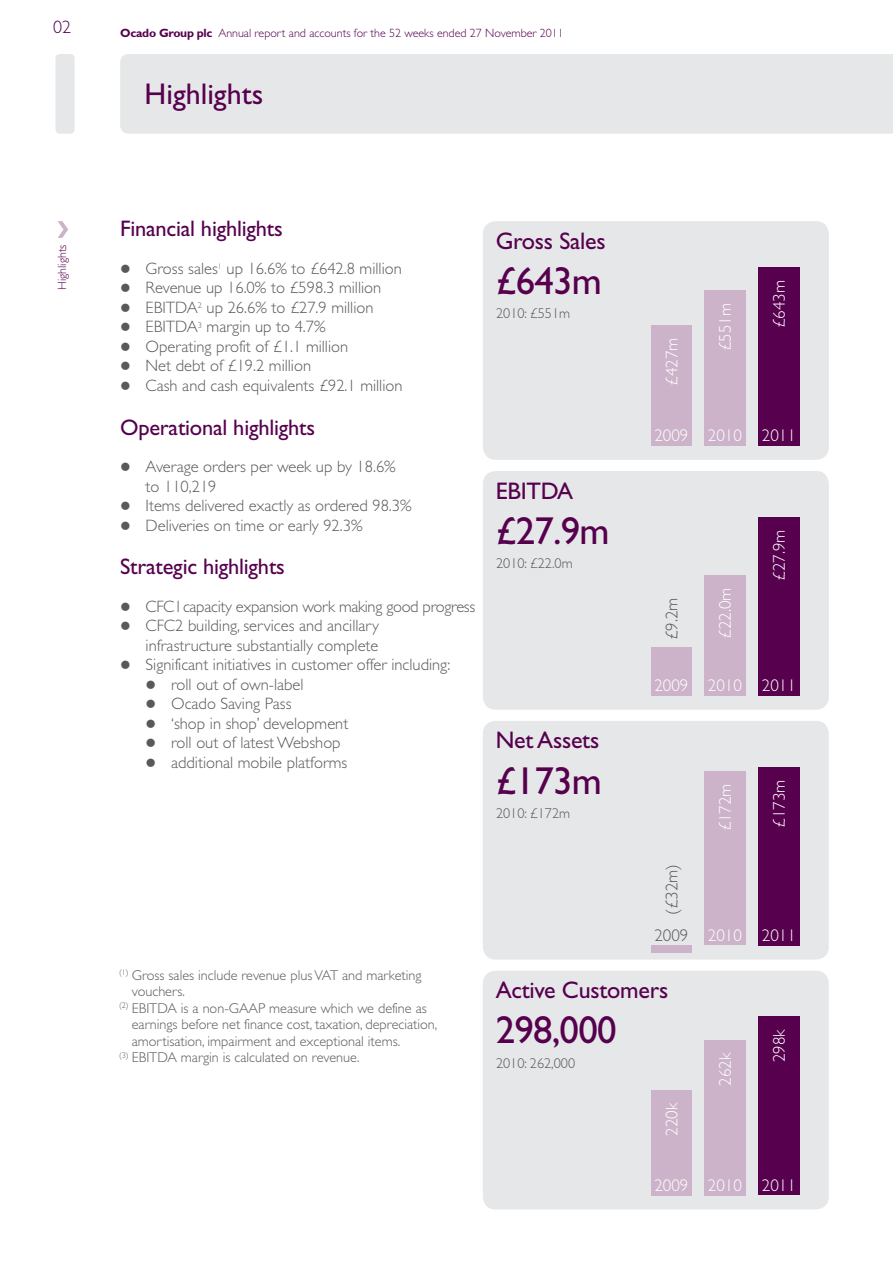
<style>
.page{position:relative;width:893px;height:1263px;background:#fff}
.page>*{position:absolute;margin:0;border:0;box-sizing:border-box;transform-origin:0 0}
.t1{font:39px "Gill Sans Std";letter-spacing:-.02em;color:#56004e}
.t2{font:30px "Gill Sans Std";color:#56004e}
.t3{font:24px "Gill Sans Std";letter-spacing:-.01em;color:#56004e}
.t4{font:22.5px "Gill Sans Std";letter-spacing:-.01em;color:#56004e}
.t5{font:300 18px "Gill Sans Std";color:#56004e}
.t6{font:300 16.95px "Gill Sans Std";color:#fff}
.t7{font:300 16.95px "Gill Sans Std";color:#58595b}
.t8{font:300 16.5px/19.5px "Gill Sans Std";color:#58595b}
.t9{font:300 16.5px "Gill Sans Std";letter-spacing:-.02em;color:#58595b}
.t10{font:300 14.25px/16.5px "Gill Sans Std";color:#58595b}
.t11{font:300 12px "Gill Sans Std";color:#56004e}
.s1{font-weight:700}
</style>
<div class="page">
<div style="left:120px;top:54px;width:773px;height:80px;background:#e6e7e8"></div>
<div style="left:55px;top:54px;width:20px;height:80px;background:#e6e7e8;border-radius:4px"></div>
<svg style="left:58px;top:221px;width:10px;height:17px"></svg>
<div style="left:483px;top:221px;width:346px;height:239px;background:#e6e7e8;border-radius:13px"></div>
<div style="left:758px;top:267px;width:42px;height:178px;background:#56004e"></div>
<div style="left:704px;top:290px;width:41px;height:155px;background:#ccb3ca"></div>
<div style="left:651px;top:325px;width:41px;height:120px;background:#ccb3ca"></div>
<div style="left:483px;top:471px;width:346px;height:239px;background:#e6e7e8;border-radius:13px"></div>
<div style="left:758px;top:517px;width:42px;height:178px;background:#56004e"></div>
<div style="left:704px;top:575px;width:41px;height:120px;background:#ccb3ca"></div>
<div style="left:651px;top:647px;width:41px;height:48px;background:#ccb3ca"></div>
<div style="left:483px;top:721px;width:346px;height:238px;background:#e6e7e8;border-radius:13px"></div>
<div style="left:758px;top:767px;width:42px;height:178px;background:#56004e"></div>
<div style="left:704px;top:771px;width:41px;height:174px;background:#ccb3ca"></div>
<div style="left:651px;top:945px;width:41px;height:7px;background:#ccb3ca"></div>
<div style="left:483px;top:971px;width:346px;height:238px;background:#e6e7e8;border-radius:13px"></div>
<div style="left:758px;top:1017px;width:42px;height:178px;background:#56004e"></div>
<div style="left:704px;top:1040px;width:41px;height:155px;background:#ccb3ca"></div>
<div style="left:651px;top:1090px;width:41px;height:105px;background:#ccb3ca"></div>
<p class="t5" style="left:53px;top:17px;width:19px">02</p>
<p class="t11" style="left:55px;top:290px;width:47px;rotate:-90deg">H ighlights</p>
<p class="t11" style="left:120px;top:27px;width:445px"><span class="s1">Ocado Group plc</span> Annual report and accounts for the 52 weeks ended 27 November 2011</p>
<h2 class="t2" style="left:145px;top:76px;width:120px">Highlights</h2>
<h3 class="t4" style="left:120px;top:216px;width:164px">Financial highlights</h3>
<p class="t8" style="left:146px;top:259px;width:258px">Gross sales<sup>1</sup> up 16.6% to £642.8 million<br>Revenue up 16.0% to £598.3 million<br>EBITDA</p>
<p class="t8" style="left:198px;top:298px;width:177px"><sup>2</sup> up 26.6% to £27.9 million</p>
<p class="t8" style="left:146px;top:317px;width:258px;text-indent:52px"><sup>3</sup> margin up to 4.7%<br>Operating profit of £1.1 million<br>Net debt of £19.2 million<br>Cash and cash equivalents £92.1 million</p>
<h3 class="t4" style="left:120px;top:414px;width:197px">Operational highlights</h3>
<p class="t8" style="left:146px;top:457px;width:268px">Average orders per week up by 18.6% to 110,219<br>Items delivered exactly as ordered 98.3%<br>Deliveries on time or early 92.3%</p>
<h3 class="t4" style="left:120px;top:553px;width:166px">Strategic highlights</h3>
<p class="t9" style="left:146px;top:597px;width:331px">CFC1 capacity expansion work making good progress</p>
<p class="t8" style="left:146px;top:616px;width:235px">CFC2 building, services and ancillary</p>
<p class="t8" style="left:146px;top:635px;width:234px">infrastructure substantially complete</p>
<p class="t8" style="left:146px;top:655px;width:306px">Significant initiatives in customer offer including:</p>
<p class="t8" style="left:171px;top:674px;width:134px">roll out of own-label</p>
<p class="t8" style="left:171px;top:694px;width:122px">Ocado Saving Pass</p>
<p class="t8" style="left:171px;top:713px;width:179px">‘shop in shop’ development</p>
<p class="t8" style="left:171px;top:733px;width:171px">roll out of latest Webshop</p>
<p class="t8" style="left:171px;top:752px;width:178px">additional mobile platforms</p>
<p class="t8" style="left:146px;top:317px;width:10px">EBITDA</p>
<p class="t10" style="left:119px;top:967px;width:205px"><sup>(1)</sup> Gross sales include revenue plus VAT</p>
<p class="t10" style="left:342px;top:967px;width:81px">and marketing</p>
<p class="t10" style="left:119px;top:983px;width:67px;text-indent:13px">vouchers. <sup>(2)</sup> EBITDA</p>
<p class="t10" style="left:181px;top:1000px;width:58px">is a non-GAAP</p>
<p class="t10" style="left:269px;top:1000px;width:159px">measure which we define as</p>
<p class="t10" style="left:132px;top:1016px;width:307px">earnings before net finance cost, taxation, depreciation,</p>
<p class="t10" style="left:132px;top:1033px;width:270px">amortisation, impairment and exceptional items.</p>
<p class="t10" style="left:119px;top:1049px;width:18px"><sup>(3)</sup> EBITDA</p>
<p class="t10" style="left:181px;top:1049px;width:180px">margin is calculated on revenue.</p>
<h3 class="t3" style="left:496px;top:227px;width:111px">Gross Sales</h3>
<h1 class="t1" style="left:496px;top:258px;width:108px">£643m</h1>
<p class="t10" style="left:496px;top:306px;width:76px">2010: £551m</p>
<h3 class="t3" style="left:496px;top:477px;width:79px">EBITDA</h3>
<h1 class="t1" style="left:496px;top:508px;width:115px">£27.9m</h1>
<p class="t10" style="left:496px;top:555px;width:78px">2010: £22.0m</p>
<h3 class="t3" style="left:496px;top:726px;width:105px">Net Assets</h3>
<h1 class="t1" style="left:496px;top:758px;width:108px">£173m</h1>
<p class="t10" style="left:496px;top:805px;width:76px">2010: £172m</p>
<p class="t6" style="left:662px;top:386px;width:49px;rotate:-90deg">£427m</p>
<p class="t6" style="left:654px;top:426px;width:35px">2009</p>
<p class="t7" style="left:662px;top:640px;width:44px;rotate:-90deg">£9.2m</p>
<p class="t6" style="left:654px;top:676px;width:35px">2009</p>
<p class="t7" style="left:662px;top:915px;width:52px;rotate:-90deg">(£32m)</p>
<p class="t7" style="left:654px;top:926px;width:35px">2009</p>
<h3 class="t3" style="left:496px;top:976px;width:174px">Active Customers</h3>
<h1 class="t1" style="left:496px;top:1008px;width:122px">298,000</h1>
<p class="t10" style="left:496px;top:1055px;width:81px">2010: 262,000</p>
<p class="t6" style="left:662px;top:1136px;width:35px;rotate:-90deg">220k</p>
<p class="t6" style="left:654px;top:1176px;width:35px">2009</p>
<p class="t6" style="left:715px;top:351px;width:49px;rotate:-90deg">£551m</p>
<p class="t6" style="left:770px;top:328px;width:49px;rotate:-90deg">£643m</p>
<p class="t6" style="left:708px;top:426px;width:89px">2010 2011</p>
<p class="t6" style="left:715px;top:639px;width:52px;rotate:-90deg">£22.0m</p>
<p class="t6" style="left:770px;top:581px;width:52px;rotate:-90deg">£27.9m</p>
<p class="t6" style="left:708px;top:676px;width:89px">2010 2011</p>
<p class="t6" style="left:715px;top:831px;width:49px;rotate:-90deg">£172m</p>
<p class="t6" style="left:770px;top:828px;width:49px;rotate:-90deg">£173m</p>
<p class="t6" style="left:708px;top:926px;width:89px">2010 2011</p>
<p class="t6" style="left:715px;top:1086px;width:35px;rotate:-90deg">262k</p>
<p class="t6" style="left:770px;top:1062px;width:35px;rotate:-90deg">298k</p>
<p class="t6" style="left:708px;top:1176px;width:89px">2010 2011</p>
</div>
